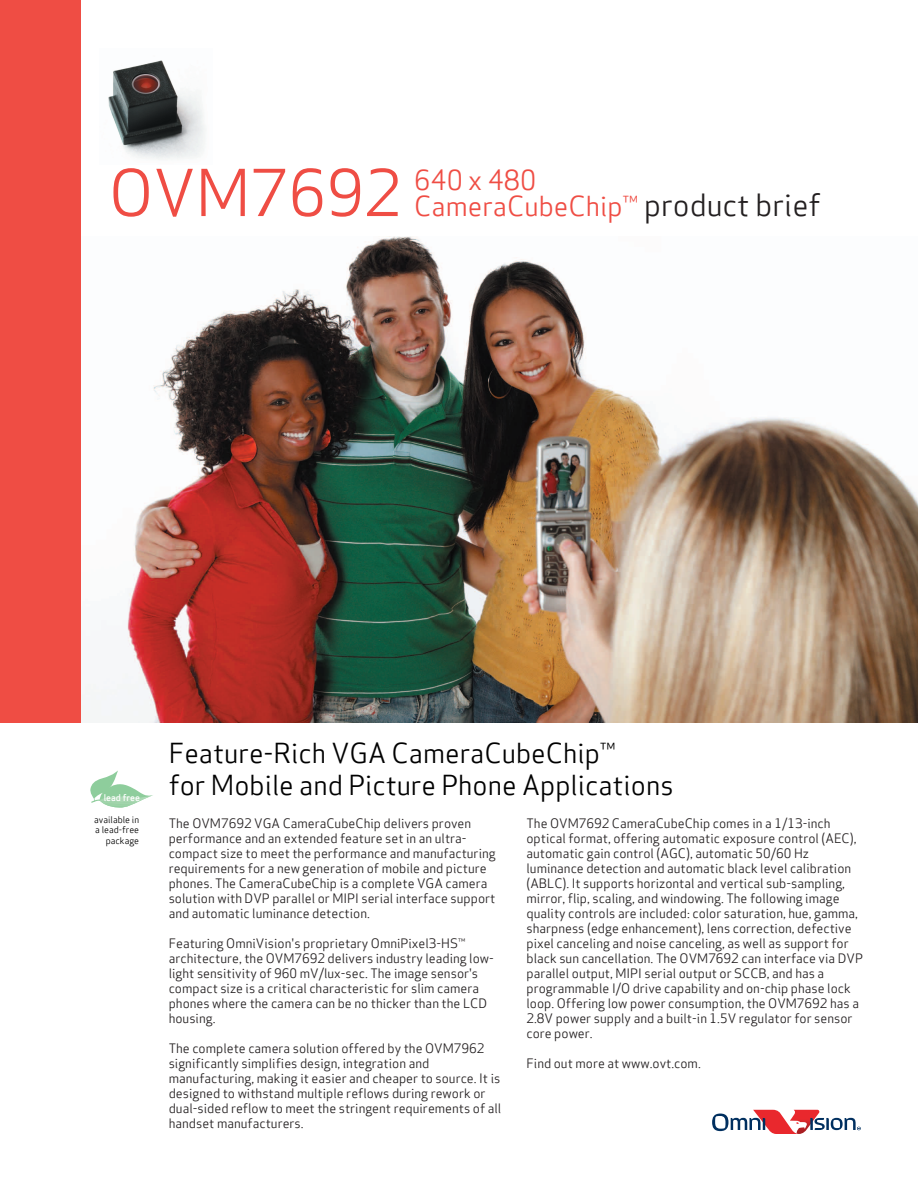
<style>
.page{position:relative;width:918px;height:1188px;background:#fff}
.page>*{position:absolute;margin:0;border:0;box-sizing:border-box;transform-origin:0 0}
.t1{font:63px "Apex Sans Book T";color:#ef4d44}
.t2{font:27px/32.2px "Apex Sans Book T";color:#000}
.t3{font:27px "Apex Sans Book T";color:#ef4d44}
.t4{font:12.75px/15px "Apex Sans Book T";color:#231f20}
.t5{font:9.15px "Apex Sans Medium T";color:#fff}
.t6{font:9px/10.5px "Apex Sans Book T";color:#000;text-align:right}
.s1{font-size:30px;color:#231f20}
</style>
<div class="page">
<img style="left:81px;top:236px;width:837px;height:486px">
<img style="left:108px;top:60px;width:97px;height:100px">
<svg style="left:90px;top:770px;width:63px;height:38px"></svg>
<div style="left:0;top:0;width:81px;height:722px;background:#ef4d44"></div>
<svg style="left:712px;top:1110px;width:149px;height:24px"></svg>
<h1 class="t1" style="left:109px;top:165px;width:294px">OVM7692</h1>
<h2 class="t3" style="left:414px;top:168px;width:124px">640 x 480</h2>
<h2 class="t3" style="left:414px;top:194px;width:408px">CameraCubeChip™ <span class="s1">product brief</span></h2>
<h2 class="t2" style="left:169px;top:739px;width:506px">Feature-Rich VGA CameraCubeChip™<br>for Mobile and Picture Phone Applications</h2>
<p class="t5" style="left:104px;top:794px;width:38px">lead free</p>
<p class="t6" style="left:94px;top:815px;width:47px">available in a lead-free package</p>
<p class="t4" style="left:169px;top:817px;width:329px">The OVM7692 VGA CameraCubeChip delivers proven performance and an extended feature set in an ultra&shy;compact size to meet the performance and manufacturing requirements for a new generation of mobile and picture phones. The CameraCubeChip is a complete VGA camera solution with DVP parallel or MIPI serial interface support and automatic luminance detection.</p>
<p class="t4" style="left:169px;top:937px;width:327px">Featuring OmniVision's proprietary OmniPixel3-HS™ architecture, the OVM7692 delivers industry leading low&shy;light sensitivity of 960 mV/lux-sec. The image sensor's compact size is a critical characteristic for slim camera phones where the camera can be no thicker than the LCD housing.</p>
<p class="t4" style="left:169px;top:1042px;width:334px">The complete camera solution offered by the OVM7962 significantly simplifies design, integration and manufacturing, making it easier and cheaper to source. It is designed to withstand multiple reflows during rework or dual-sided reflow to meet the stringent requirements of all handset manufacturers.</p>
<p class="t4" style="left:526px;top:817px;width:338px">The OVM7692 CameraCubeChip comes in a 1/13-inch optical format, offering automatic exposure control (AEC), automatic gain control (AGC), automatic 50/60 Hz luminance detection and automatic black level calibration (ABLC). It supports horizontal and vertical sub-sampling, mirror, flip, scaling, and windowing. The following image quality controls are included: color saturation, hue, gamma, sharpness (edge enhancement), lens correction, defective pixel canceling and noise canceling, as well as support for black sun cancellation. The OVM7692 can interface via DVP parallel output, MIPI serial output or SCCB, and has a programmable I/O drive capability and on-chip phase lock loop. Offering low power consumption, the OVM7692 has a 2.8V power supply and a built-in 1.5V regulator for sensor core power.</p>
<p class="t4" style="left:526px;top:1057px;width:176px">Find out more at www.ovt.com.</p>
</div>
